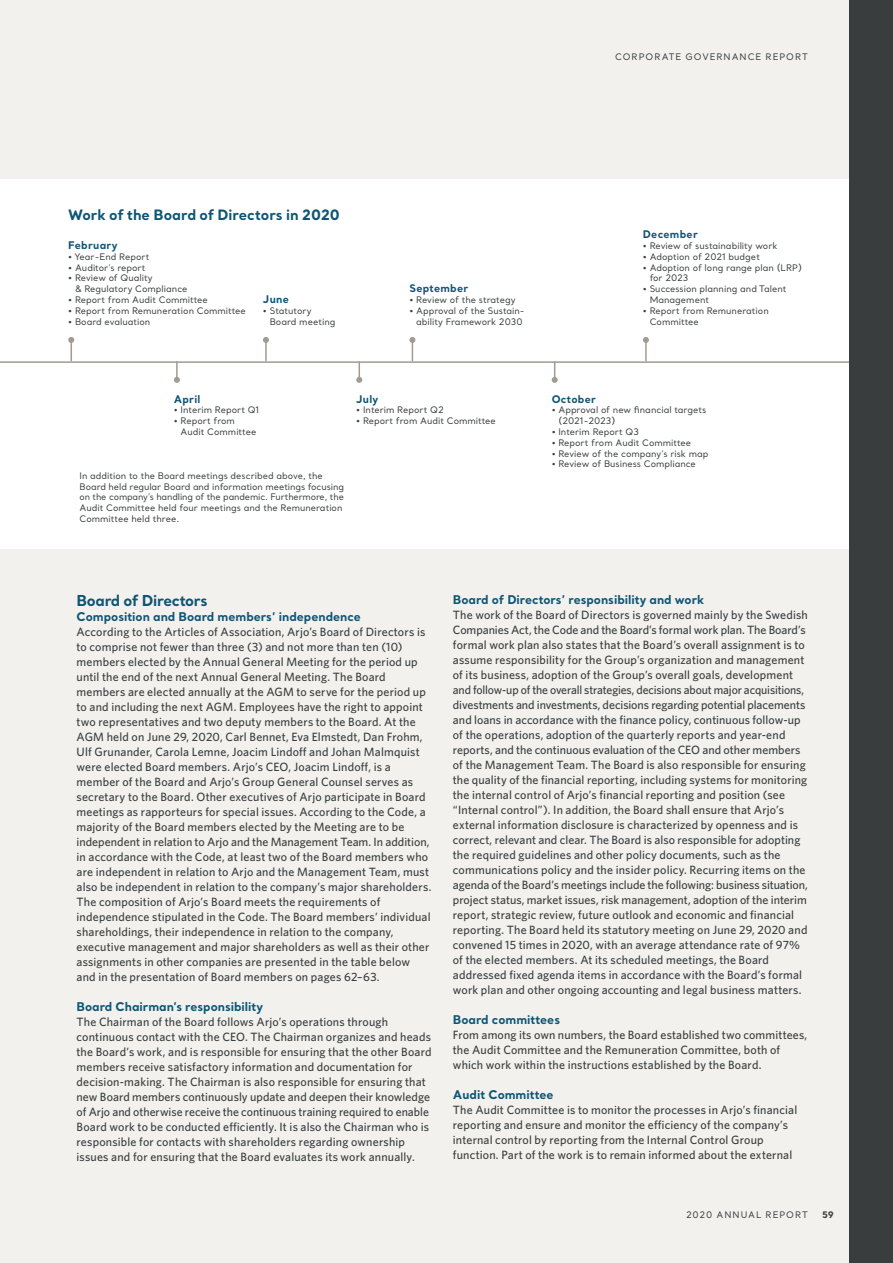
<style>
.page{position:relative;width:893px;height:1263px;background:#f2f1ee}
.page>*{position:absolute;margin:0;border:0;box-sizing:border-box;transform-origin:0 0}
.Mellis1{font:700 15px "Santral";letter-spacing:-.02em;color:#0e5575}
.H6_Heading_Notes_San{font:700 14.25px "Santral";color:#0e5575}
.Brödtext{font:500 12px/15px "Whitney";letter-spacing:.015em;color:#393d3d}
.Mellis2{font:700 12px "Santral";color:#0e5575}
.Highlight_section_Wh{font:700 10.5px "Santral";letter-spacing:.025em;color:#0e5575}
.Tabelltext{font:9px/10.8px "Santral";color:#393d3d}
.Header_footer{font:9px "Santral";letter-spacing:.105em;color:#393d3d}
.Page{font:700 9px "Santral";color:#393d3d}
</style>
<div class="page">
<div style="left:0;top:179px;width:893px;height:370px;background:#fff"></div>
<hr style="left:0;top:361px;width:893px;height:2px;background:#a19b91">
<hr style="left:265px;top:340px;width:2px;height:21px;background:#a19b91">
<svg style="left:263px;top:337px;width:6px;height:6px"></svg>
<svg style="left:174px;top:361px;width:6px;height:22px"></svg>
<hr style="left:645px;top:340px;width:2px;height:21px;background:#a19b91">
<svg style="left:643px;top:337px;width:6px;height:6px"></svg>
<svg style="left:409px;top:337px;width:6px;height:24px"></svg>
<svg style="left:68px;top:337px;width:6px;height:24px"></svg>
<svg style="left:356px;top:361px;width:6px;height:22px"></svg>
<svg style="left:552px;top:361px;width:6px;height:22px"></svg>
<div style="left:850px;top:0;width:43px;height:1263px;background:#393d3d"></div>
<p class="Header_footer" style="left:615px;top:51px;width:194px">CORPORATE GOVERNANCE REPORT</p>
<p class="H6_Heading_Notes_San" style="left:68px;top:205px;width:273px">Work of the Board of Directors in 2020</p>
<p class="Highlight_section_Wh" style="left:68px;top:238px;width:51px">February</p>
<p class="Tabelltext" style="left:68px;top:251px;width:83px">• Year-End Report</p>
<p class="Tabelltext" style="left:68px;top:262px;width:79px">• Auditor’s report</p>
<p class="Tabelltext" style="left:75px;top:273px;width:114px;text-indent:-7px">• Review of Quality<br>&amp; Regulatory Compliance</p>
<p class="Tabelltext" style="left:68px;top:294px;width:141px">• Report from Audit Committee</p>
<p class="Tabelltext" style="left:68px;top:305px;width:179px">• Report from Remuneration Committee</p>
<p class="Tabelltext" style="left:68px;top:316px;width:84px">• Board evaluation</p>
<p class="Highlight_section_Wh" style="left:263px;top:292px;width:27px">June</p>
<p class="Tabelltext" style="left:270px;top:305px;width:67px;text-indent:-7px">• Statutory<br>Board meeting</p>
<p class="Highlight_section_Wh" style="left:409px;top:281px;width:60px">September</p>
<p class="Tabelltext" style="left:409px;top:294px;width:108px">• Review of the strategy</p>
<p class="Tabelltext" style="left:409px;top:305px;width:117px;text-align:center">• Approval of the Sustain&shy;ability Framework 2030</p>
<p class="Highlight_section_Wh" style="left:174px;top:391px;width:28px">April</p>
<p class="Tabelltext" style="left:174px;top:404px;width:87px">• Interim Report Q1</p>
<p class="Tabelltext" style="left:181px;top:415px;width:77px;text-indent:-7px">• Report from<br>Audit Committee</p>
<p class="Highlight_section_Wh" style="left:356px;top:391px;width:24px">July</p>
<p class="Tabelltext" style="left:356px;top:404px;width:89px">• Interim Report Q2</p>
<p class="Tabelltext" style="left:356px;top:415px;width:141px">• Report from Audit Committee</p>
<p class="Tabelltext" style="left:80px;top:470px;width:266px">In addition to the Board meetings described above, the Board held regular Board and information meetings focusing on the company’s handling of the pandemic. Furthermore, the Audit Committee held four meetings and the Remuneration Committee held three.</p>
<p class="Highlight_section_Wh" style="left:643px;top:227px;width:56px">December</p>
<p class="Tabelltext" style="left:643px;top:240px;width:136px">• Review of sustainability work</p>
<p class="Tabelltext" style="left:643px;top:251px;width:119px">• Adoption of 2021 budget</p>
<p class="Tabelltext" style="left:650px;top:262px;width:154px;text-indent:-7px">• Adoption of long range plan (LRP) for 2023</p>
<p class="Tabelltext" style="left:650px;top:283px;width:138px;text-indent:-7px">• Succession planning and Talent<br>Management</p>
<p class="Tabelltext" style="left:650px;top:305px;width:121px;text-indent:-7px">• Report from Remuneration<br>Committee</p>
<p class="Highlight_section_Wh" style="left:552px;top:391px;width:46px">October</p>
<p class="Tabelltext" style="left:558px;top:404px;width:149px;text-indent:-7px">• Approval of new financial targets (2021-2023)</p>
<p class="Tabelltext" style="left:552px;top:426px;width:89px">• Interim Report Q3</p>
<p class="Tabelltext" style="left:552px;top:437px;width:141px">• Report from Audit Committee</p>
<p class="Tabelltext" style="left:552px;top:448px;width:158px">• Review of the company’s risk map</p>
<p class="Tabelltext" style="left:552px;top:458px;width:146px">• Review of Business Compliance</p>
<p class="Mellis1" style="left:77px;top:590px;width:132px">Board of Directors</p>
<p class="Mellis2" style="left:77px;top:608px;width:286px">Composition and Board members’ independence</p>
<p class="Brödtext" style="left:77px;top:624px;width:356px">According to the Articles of Association, Arjo’s Board of Directors is to comprise not fewer than three (3) and not more than ten (10) members elected by the Annual General Meeting for the period up until the end of the next Annual General Meeting. The Board members are elected annually at the AGM to serve for the period up to and including the next AGM. Employees have the right to appoint two representatives and two deputy members to the Board. At the AGM held on June 29, 2020, Carl Bennet, Eva Elmstedt, Dan Frohm, Ulf Grunander, Carola Lemne, Joacim Lindoff and Johan Malmquist were elected Board members. Arjo’s CEO, Joacim Lindoff, is a member of the Board and Arjo’s Group General Counsel serves as secretary to the Board. Other executives of Arjo participate in Board meetings as rapporteurs for special issues. According to the Code, a majority of the Board members elected by the Meeting are to be independent in relation to Arjo and the Management Team. In addition, in accordance with the Code, at least two of the Board members who are independent in relation to Arjo and the Management Team, must also be independent in relation to the company’s major shareholders.<br>The composition of Arjo’s Board meets the requirements of independence stipulated in the Code. The Board members’ individual shareholdings, their independence in relation to the company, executive management and major shareholders as well as their other assignments in other companies are presented in the table below and in the presentation of Board members on pages 62–63.</p>
<p class="Mellis2" style="left:77px;top:998px;width:188px">Board Chairman’s responsibility</p>
<p class="Brödtext" style="left:77px;top:1014px;width:356px">The Chairman of the Board follows Arjo’s operations through continuous contact with the CEO. The Chairman organizes and heads the Board’s work, and is responsible for ensuring that the other Board members receive satisfactory information and documentation for decision-making. The Chairman is also responsible for ensuring that new Board members continuously update and deepen their knowledge of Arjo and otherwise receive the continuous training required to enable Board work to be conducted efficiently. It is also the Chairman who is responsible for contacts with shareholders regarding ownership issues and for ensuring that the Board evaluates its work annually.</p>
<p class="Mellis2" style="left:453px;top:591px;width:253px">Board of Directors’ responsibility and work</p>
<p class="Brödtext" style="left:453px;top:607px;width:357px">The work of the Board of Directors is governed mainly by the Swedish Companies Act, the Code and the Board’s formal work plan. The Board’s formal work plan also states that the Board’s overall assignment is to assume responsibility for the Group’s organization and management of its business, adoption of the Group’s overall goals, development and follow-up of the overall strategies, decisions about major acquisitions, divestments and investments, decisions regarding potential placements and loans in accordance with the finance policy, continuous follow-up of the operations, adoption of the quarterly reports and year-end reports, and the continuous evaluation of the CEO and other members of the Management Team. The Board is also responsible for ensuring the quality of the financial reporting, including systems for monitoring the internal control of Arjo’s financial reporting and position (see “Internal control”). In addition, the Board shall ensure that Arjo’s external information disclosure is characterized by openness and is correct, relevant and clear. The Board is also responsible for adopting the required guidelines and other policy documents, such as the communications policy and the insider policy. Recurring items on the agenda of the Board’s meetings include the following: business situation, project status, market issues, risk management, adoption of the interim report, strategic review, future outlook and economic and financial reporting. The Board held its statutory meeting on June 29, 2020 and convened 15 times in 2020, with an average attendance rate of 97% of the elected members. At its scheduled meetings, the Board addressed fixed agenda items in accordance with the Board’s formal work plan and other ongoing accounting and legal business matters.</p>
<p class="Mellis2" style="left:453px;top:1011px;width:109px">Board committees</p>
<p class="Brödtext" style="left:453px;top:1027px;width:356px">From among its own numbers, the Board established two committees, the Audit Committee and the Remuneration Committee, both of which work within the instructions established by the Board.</p>
<p class="Mellis2" style="left:453px;top:1086px;width:102px">Audit Committee</p>
<p class="Brödtext" style="left:453px;top:1102px;width:346px">The Audit Committee is to monitor the processes in Arjo’s financial reporting and ensure and monitor the efficiency of the company’s internal control by reporting from the Internal Control Group function. Part of the work is to remain informed about the external</p>
<p class="Header_footer" style="left:686px;top:1208px;width:123px">2020 ANNUAL REPORT</p>
<p class="Page" style="left:822px;top:1208px;width:13px">59</p>
</div>
